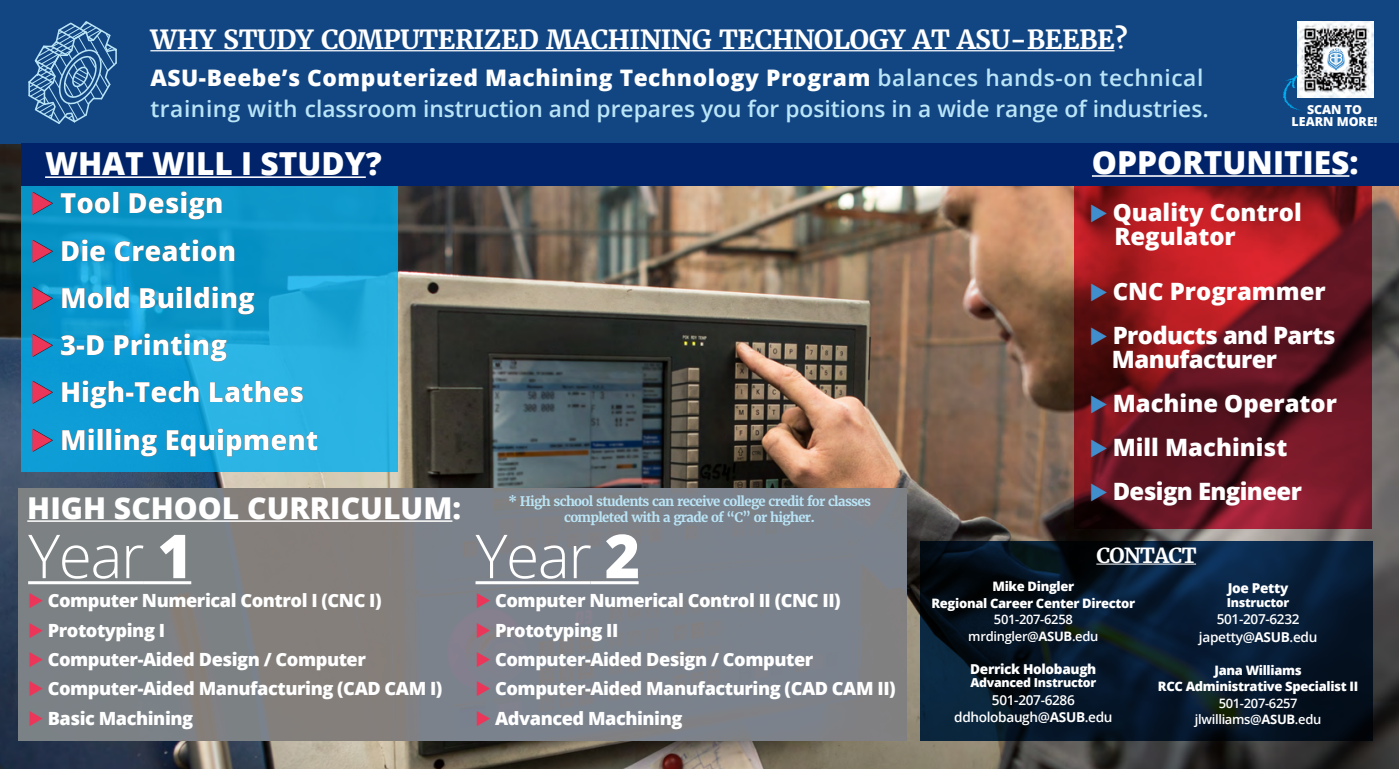
<style>
.page{position:relative;width:1399px;height:769px;background:#fff}
.page>*{position:absolute;margin:0;border:0;box-sizing:border-box;transform-origin:0 0}
.t1{font:300 60.55px "Open Sans";letter-spacing:-.025em;color:#fff}
.t2{font:800 31.68px "Open Sans";color:#fff}
.t3{font:800 30.1px "Open Sans";color:#fff}
.t4{font:800 27.65px "Open Sans";color:#fff}
.t5{font:700 26.25px "Merriweather";letter-spacing:-.015em;color:#fff}
.t6{font:800 23.8px/23.8px "Open Sans";color:#fff}
.t7{font:800 23.8px/23.8px "Open Sans";letter-spacing:-.025em;color:#fff}
.t8{font:600 22.75px/31.5px "Open Sans";color:#bae5f7}
.t9{font:700 20.65px "Merriweather";letter-spacing:-.025em;color:#fff}
.t10{font:800 18.2px "Open Sans";letter-spacing:-.025em;color:#fff}
.t11{font:600 13.65px/17.3px "Open Sans";letter-spacing:-.025em;color:#fff;text-align:center}
.t12{font:800 13.65px "Open Sans";letter-spacing:-.025em;color:#fff}
.t13{font:700 13.12px/15.8px "Merriweather";letter-spacing:-.05em;color:#bae5f7;text-align:center}
.t14{font:800 12.95px/16.4px "Open Sans";letter-spacing:-.025em;color:#fff;text-align:center}
.t15{font:600 12.95px/16.4px "Open Sans";letter-spacing:-.025em;color:#fff;text-align:center}
.t16{font:800 12.42px "Open Sans";letter-spacing:-.025em;color:#fff}
.t17{font:800 12.42px/11.4px "Open Sans";color:#fff;text-align:center}
.s1{font-weight:800;color:#fff}
.s2{color:#ec3659}
.s3{font-weight:800}
.s4{color:#418ecc}
.s5{font-weight:700}
</style>
<div class="page">
<img style="left:0;top:143px;width:1399px;height:626px">
<div style="left:0;top:0;width:1399px;height:143px;background:#124683"></div>
<svg style="left:919px;top:541px;width:453px;height:200px;background:#06182b"></svg>
<svg style="left:1074px;top:186px;width:298px;height:342px;background:#7a1620"></svg>
<div style="left:19px;top:488px;width:888px;height:252px;background:#7c8186"></div>
<svg style="left:21px;top:186px;width:377px;height:285px;background:#139fd2"></svg>
<div style="left:21px;top:143px;width:1378px;height:43px;background:#002369"></div>
<hr style="left:150px;top:50px;width:964px;height:1px;background:#fff">
<hr style="left:45px;top:176px;width:321px;height:2px;background:#fff">
<hr style="left:27px;top:520px;width:425px;height:2px;background:#fff">
<hr style="left:28px;top:581px;width:115px;height:3px;background:#fff">
<hr style="left:143px;top:581px;width:48px;height:3px;background:#fff">
<hr style="left:475px;top:581px;width:115px;height:3px;background:#fff">
<hr style="left:590px;top:581px;width:48px;height:3px;background:#fff">
<hr style="left:1092px;top:175px;width:257px;height:2px;background:#fff">
<hr style="left:1096px;top:563px;width:100px;height:1px;background:#fff">
<svg style="left:28px;top:21px;width:89px;height:103px"></svg>
<img style="left:1297px;top:22px;width:76px;height:76px">
<svg style="left:1283px;top:75px;width:25px;height:36px"></svg>
<div style="left:1323px;top:47px;width:25px;height:25px;background:#fff;border-radius:50%"></div>
<svg style="left:1327px;top:48px;width:17px;height:23px"></svg>
<h3 class="t5" style="left:150px;top:23px;width:979px">WHY STUDY COMPUTERIZED MACHINING TECHNOLOGY AT ASU-BEEBE?</h3>
<p class="t8" style="left:150px;top:61px;width:1060px"><span class="s1">ASU-Beebe’s Computerized Machining Technology Program</span> balances hands-on technical training with classroom instruction and prepares you for positions in a wide range of industries.</p>
<p class="t17" style="left:1291px;top:103px;width:87px">SCAN TO<br>LEARN MORE!</p>
<h2 class="t2" style="left:45px;top:139px;width:338px">WHAT WILL I STUDY?</h2>
<h3 class="t4" style="left:30px;top:182px;width:195px"><span class="s2">◆</span> Tool Design</h3>
<h3 class="t4" style="left:30px;top:229px;width:208px"><span class="s2">◆</span> Die Creation</h3>
<h3 class="t4" style="left:30px;top:277px;width:226px"><span class="s2">◆</span> Mold Building</h3>
<h3 class="t4" style="left:30px;top:324px;width:198px"><span class="s2">◆</span> 3-D Printing</h3>
<h3 class="t4" style="left:30px;top:371px;width:275px"><span class="s2">◆</span> High-Tech Lathes</h3>
<h3 class="t4" style="left:30px;top:418px;width:290px"><span class="s2">◆</span> Milling Equipment</h3>
<h3 class="t3" style="left:27px;top:485px;width:435px">HIGH SCHOOL CURRICULUM:</h3>
<h1 class="t1" style="left:28px;top:514px;width:166px">Year <span class="s3">1</span></h1>
<p class="t10" style="left:28px;top:587px;width:355px"><span class="s2">◆</span> Computer Numerical Control I (CNC I)</p>
<p class="t10" style="left:28px;top:616px;width:139px"><span class="s2">◆</span> Prototyping I</p>
<p class="t10" style="left:28px;top:645px;width:339px"><span class="s2">◆</span> Computer-Aided Design / Computer</p>
<p class="t10" style="left:28px;top:675px;width:416px"><span class="s2">◆</span> Computer-Aided Manufacturing (CAD CAM I)</p>
<p class="t10" style="left:28px;top:704px;width:167px"><span class="s2">◆</span> Basic Machining</p>
<p class="t13" style="left:508px;top:493px;width:364px">* High school students can receive college credit for classes completed with a grade of “C” or higher.</p>
<h1 class="t1" style="left:475px;top:514px;width:166px">Year <span class="s3">2</span></h1>
<p class="t10" style="left:475px;top:587px;width:367px"><span class="s2">◆</span> Computer Numerical Control II (CNC II)</p>
<p class="t10" style="left:475px;top:616px;width:144px"><span class="s2">◆</span> Prototyping II</p>
<p class="t10" style="left:475px;top:645px;width:339px"><span class="s2">◆</span> Computer-Aided Design / Computer</p>
<p class="t10" style="left:475px;top:675px;width:422px"><span class="s2">◆</span> Computer-Aided Manufacturing (CAD CAM II)</p>
<p class="t10" style="left:475px;top:704px;width:208px"><span class="s2">◆</span> Advanced Machining</p>
<h2 class="t2" style="left:1092px;top:138px;width:268px">OPPORTUNITIES:</h2>
<h3 class="t6" style="left:1114px;top:199px;width:189px;text-indent:-25px"><span class="s4">◆</span> Quality Control<br>Regulator</h3>
<h3 class="t6" style="left:1089px;top:278px;width:238px"><span class="s4">◆</span> CNC Programmer</h3>
<h3 class="t7" style="left:1112px;top:322px;width:225px;text-indent:-22px"><span class="s4">◆</span> Products and Parts<br>Manufacturer</h3>
<h3 class="t6" style="left:1089px;top:390px;width:249px"><span class="s4">◆</span> Machine Operator</h3>
<h3 class="t6" style="left:1089px;top:434px;width:199px"><span class="s4">◆</span> Mill Machinist</h3>
<h3 class="t7" style="left:1089px;top:478px;width:214px"><span class="s4">◆</span> Design Engineer</h3>
<p class="t9" style="left:1096px;top:542px;width:102px">CONTACT</p>
<p class="t14" style="left:931px;top:577px;width:205px">Mike Dingler<br>Regional Career Center Director</p>
<p class="t15" style="left:968px;top:611px;width:132px">501-207-6258 mrdingler@<span class="s5">ASUB</span>.edu</p>
<p class="t12" style="left:970px;top:658px;width:128px">Derrick Holobaugh</p>
<p class="t16" style="left:970px;top:673px;width:127px">Advanced Instructor</p>
<p class="t11" style="left:954px;top:691px;width:160px">501-207-6286 ddholobaugh@<span class="s5">ASUB</span>.edu</p>
<p class="t12" style="left:1227px;top:578px;width:62px">Joe Petty</p>
<p class="t16" style="left:1227px;top:593px;width:64px">Instructor</p>
<p class="t11" style="left:1199px;top:610px;width:120px">501-207-6232 japetty@<span class="s5">ASUB</span>.edu</p>
<p class="t14" style="left:1158px;top:661px;width:202px">Jana Williams<br>RCC Administrative Specialist II</p>
<p class="t15" style="left:1195px;top:694px;width:128px">501-207-6257 jlwilliams@<span class="s5">ASUB</span>.edu</p>
</div>
